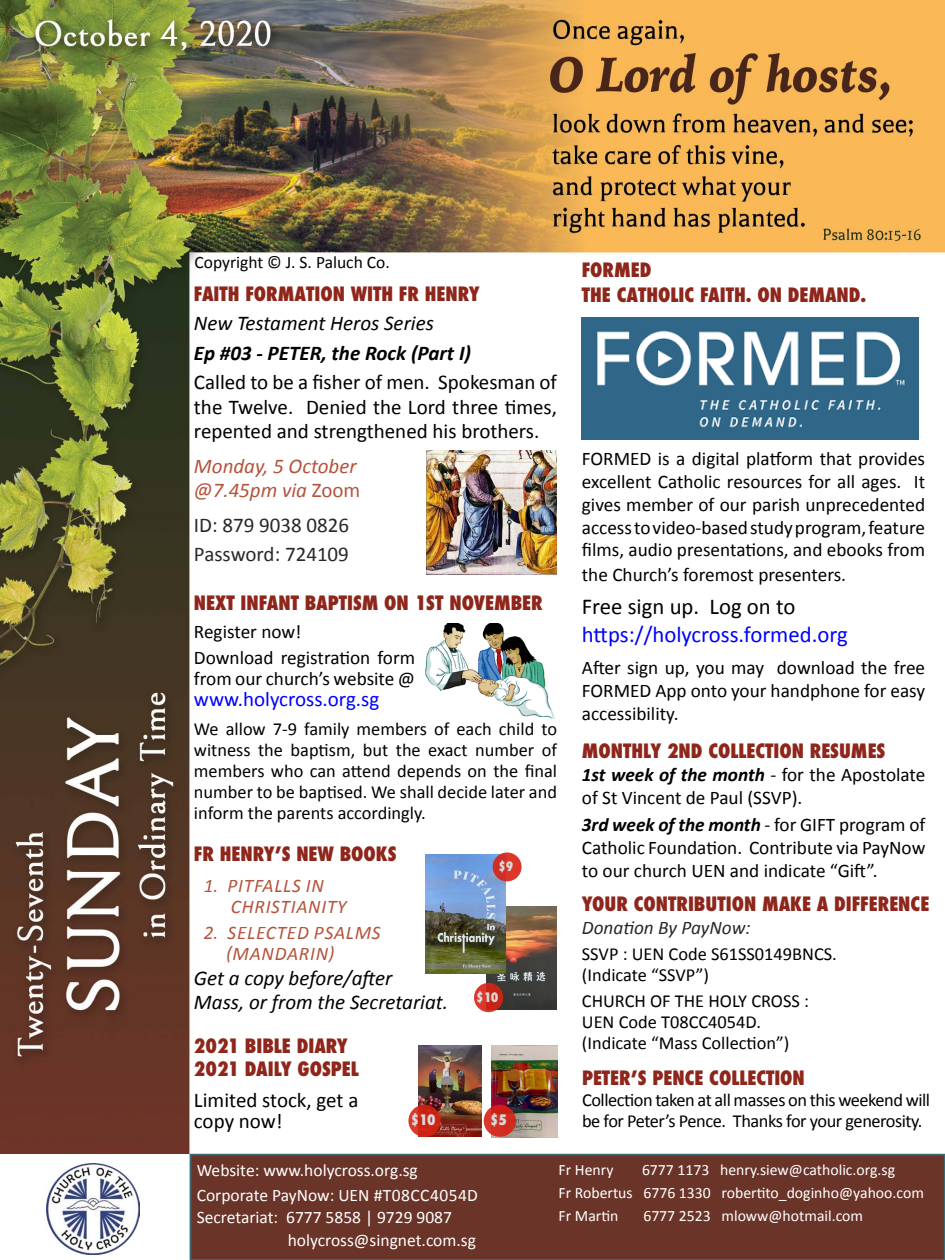
<style>
.page{position:relative;width:945px;height:1260px;background:#fff}
.page>*{position:absolute;margin:0;border:0;box-sizing:border-box;transform-origin:0 0}
.t1{font:22.75px "Calibri";color:#00f}
.t2{font:22.75px "Calibri";color:#000}
.t3{font:21px/24.5px "Calibri";color:#000}
.t4{font:italic 21px/24.5px "Calibri";color:#000}
.t5{font:italic 21px/24.5px "Calibri";color:#b5533c}
.t6{font:21px/29.4px "Calibri";color:#292829}
.t7{font:italic 700 21px "Calibri";color:#000}
.t8{font:21px "Calibri";color:#00f}
.t9{font:19.25px/22.8px "Calibri";color:#000;text-align:justify}
.t10{font:800 condensed 19.25px/22.8px "Futura";color:#8e261b}
.t11{font:italic 19.25px/21px "Calibri";letter-spacing:.04em;color:#b5533c}
.t12{font:italic 19.25px "Calibri";color:#292829}
.t13{font:18.38px/21px "Calibri";color:#000}
.t14{font:18.38px/21px "Calibri";letter-spacing:-.025em;color:#000}
.t15{font:17.5px/24.5px "Calibri";color:#fff}
.t16{font:17.5px "Calibri";color:#000}
.t17{font:15.75px/22.8px "Calibri";color:#fff}
.t18{font:800 condensed 14px "Futura";color:#d9dad7}
.t19{font:800 condensed 12.6px "Futura";color:#d9dad7}
.s1{font-style:normal}
.s2{font-weight:700;font-style:italic}
</style>
<div class="page">
<img style="left:0;top:0;width:945px;height:1155px">
<div style="left:190px;top:1155px;width:755px;height:105px;background:#6a3428"></div>
<div style="left:190px;top:1154px;width:755px;height:106px;border:2px solid #396b74"></div>
<img style="left:47px;top:1163px;width:93px;height:92px">
<img style="left:419px;top:1045px;width:63px;height:92px">
<svg style="left:408px;top:1105px;width:33px;height:32px"></svg>
<img style="left:491px;top:1045px;width:66px;height:93px">
<svg style="left:484px;top:1105px;width:32px;height:32px"></svg>
<img style="left:487px;top:906px;width:69px;height:104px">
<img style="left:425px;top:855px;width:80px;height:119px">
<svg style="left:474px;top:983px;width:29px;height:29px"></svg>
<svg style="left:493px;top:852px;width:29px;height:29px"></svg>
<img style="left:582px;top:317px;width:337px;height:123px">
<img style="left:427px;top:451px;width:129px;height:124px">
<img style="left:425px;top:623px;width:131px;height:95px">
<p class="t16" style="left:194px;top:251px;width:197px">Copyright © J. S. Paluch Co.</p>
<p class="t10" style="left:194px;top:283px;width:287px">FAITH FORMATION WITH FR HENRY</p>
<p class="t4" style="left:194px;top:310px;width:241px">New Testament Heros Series</p>
<p class="t7" style="left:194px;top:340px;width:279px">Ep #03 - PETER, the Rock (Part I)</p>
<p class="t3" style="left:194px;top:370px;width:365px;text-align:justify">Called to be a fisher of men. Spokesman of the Twelve. Denied the Lord three times, repented and strengthened his brothers.</p>
<p class="t5" style="left:194px;top:453px;width:168px">Monday, 5 October @7.45pm via <span class="s1">Zoom</span></p>
<p class="t6" style="left:194px;top:510px;width:157px">ID: 879 9038 0826<br>Password: 724109</p>
<p class="t10" style="left:194px;top:591px;width:350px">NEXT INFANT BAPTISM ON 1ST NOVEMBER</p>
<p class="t9" style="left:194px;top:619px;width:223px;line-height:25.9px">Register now!<br>Download registration form</p>
<p class="t9" style="left:194px;top:667px;width:223px">from our church’s website @</p>
<p class="t8" style="left:194px;top:686px;width:187px">www.holycross.org.sg</p>
<p class="t13" style="left:194px;top:719px;width:365px;text-align:justify">We allow 7-9 family members of each child to witness the baptism, but the exact number of members who can attend depends on the final number to be baptised. We shall decide later and inform the parents accordingly.</p>
<p class="t10" style="left:194px;top:843px;width:204px">FR HENRY’S NEW BOOKS</p>
<p class="t11" style="left:231px;top:875px;width:117px;text-indent:-27px">1. PITFALLS IN<br>CHRISTIANITY</p>
<p class="t11" style="left:226px;top:922px;width:156px;text-indent:-22px">2. SELECTED PSALMS (MANDARIN)</p>
<p class="t4" style="left:194px;top:965px;width:256px">Get a copy before/after<br>Mass, or from the Secretariat.</p>
<p class="t19" style="left:498px;top:858px;width:17px">$9</p>
<p class="t19" style="left:476px;top:988px;width:24px">$10</p>
<p class="t10" style="left:194px;top:1035px;width:166px">2021 BIBLE DIARY<br>2021 DAILY GOSPEL</p>
<p class="t3" style="left:194px;top:1090px;width:166px;line-height:21px">Limited stock, get a copy now!</p>
<p class="t18" style="left:411px;top:1111px;width:26px">$10</p>
<p class="t18" style="left:490px;top:1111px;width:18px">$5</p>
<p class="t10" style="left:582px;top:258px;width:286px;line-height:24.5px">FORMED<br>THE CATHOLIC FAITH. ON DEMAND.</p>
<p class="t9" style="left:582px;top:448px;width:345px">FORMED is a digital platform that provides excellent Catholic resources for all ages. It gives member of our parish unprecedented access to video-based study program, feature films, audio presentations, and ebooks from</p>
<p class="t9" style="left:582px;top:563px;width:266px">the Church’s foremost presenters.</p>
<p class="t2" style="left:582px;top:592px;width:215px">Free sign up. Log on to</p>
<p class="t1" style="left:582px;top:620px;width:267px">https://holycross.formed.org</p>
<p class="t9" style="left:582px;top:657px;width:345px">After sign up, you may download the free FORMED App onto your handphone for easy accessibility.</p>
<p class="t10" style="left:582px;top:740px;width:305px">MONTHLY 2ND COLLECTION RESUMES</p>
<p class="t9" style="left:582px;top:763px;width:345px"><span class="s2">1st week of the month</span> - for the Apostolate of St Vincent de Paul (SSVP).</p>
<p class="t9" style="left:582px;top:814px;width:345px"><span class="s2">3rd week of the month</span> - for GIFT program of Catholic Foundation. Contribute via PayNow to our church UEN and indicate “Gift”.</p>
<p class="t10" style="left:582px;top:892px;width:349px">YOUR CONTRIBUTION MAKE A DIFFERENCE</p>
<p class="t12" style="left:582px;top:914px;width:170px">Donation By PayNow:</p>
<p class="t13" style="left:582px;top:943px;width:257px">SSVP : UEN Code S61SS0149BNCS. (Indicate “SSVP”)</p>
<p class="t13" style="left:582px;top:990px;width:229px">CHURCH OF THE HOLY CROSS :<br>UEN Code T08CC4054D. (Indicate “Mass Collection”)</p>
<p class="t10" style="left:582px;top:1067px;width:224px">PETER’S PENCE COLLECTION</p>
<p class="t14" style="left:582px;top:1090px;width:350px">Collection taken at all masses on this weekend will be for Peter’s Pence. Thanks for your generosity.</p>
<p class="t15" style="left:197px;top:1158px;width:283px">Website: www.holycross.org.sg<br>Corporate PayNow: UEN #T08CC4054D</p>
<p class="t15" style="left:288px;top:1206px;width:190px;line-height:22.4px;text-indent:-91px">Secretariat: 6777 5858 | 9729 9087 holycross@singnet.com.sg</p>
<p class="t17" style="left:559px;top:1159px;width:367px;text-indent:83px">6777 1173 henry.siew@catholic.org.sg<br>Fr Robertus 6776 1330 robertito_doginho@yahoo.com<br>Fr Martin</p>
<p class="t17" style="left:559px;top:1159px;width:56px">Fr Henry</p>
<p class="t17" style="left:643px;top:1204px;width:221px">6777 2523 mloww@hotmail.com</p>
</div>
